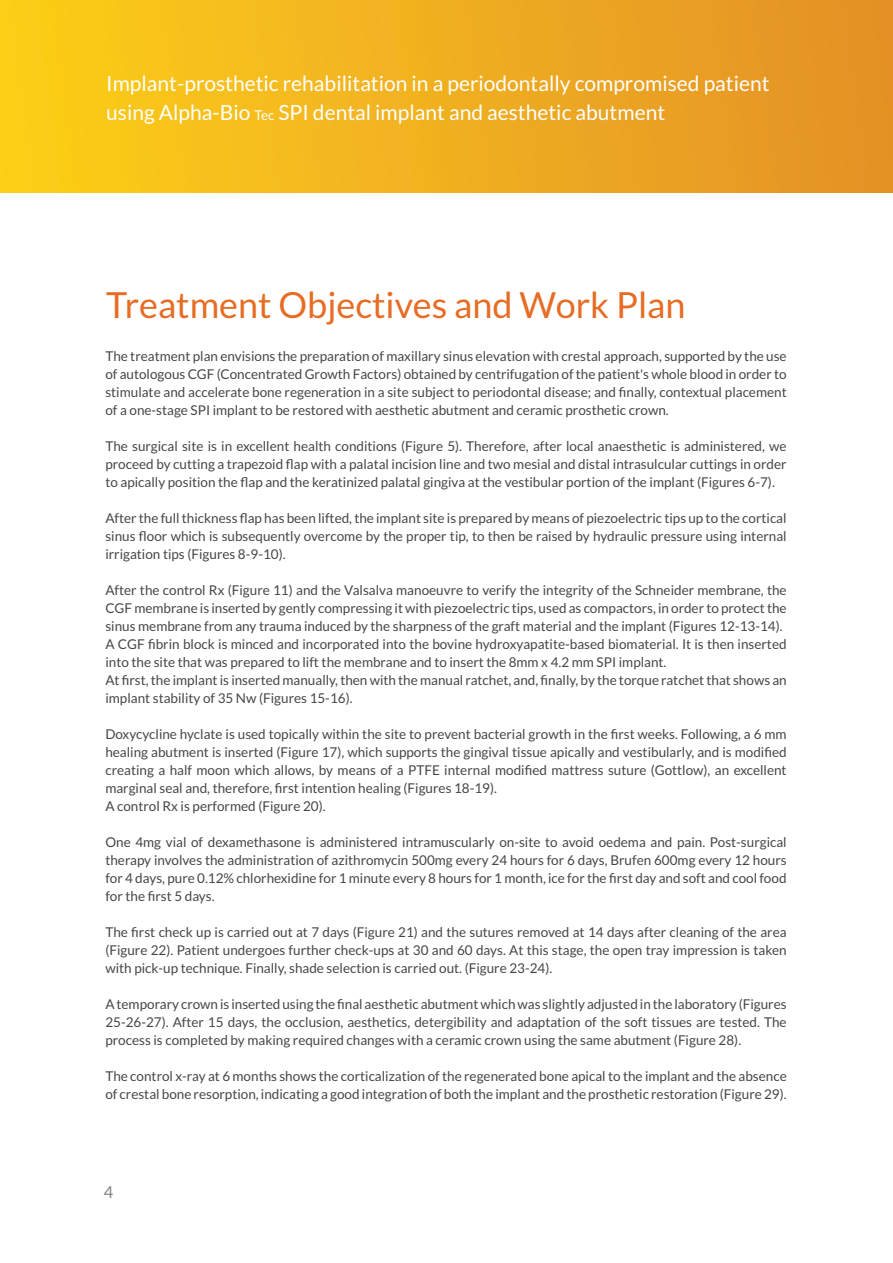
<style>
.page{position:relative;width:893px;height:1263px;background:#fff}
.page>*{position:absolute;margin:0;border:0;box-sizing:border-box;transform-origin:0 0}
.t1{font:36px "Lato";color:#e76c24}
.t2{font:21px/28.5px "Lato";color:#fff}
.t3{font:16.5px "Lato";color:#808285}
.t4{font:13.5px/18px "Lato";color:#454647;text-align:justify}
.s1{font-size:13.5px}
</style>
<div class="page">
<div style="left:0;top:0;width:893px;height:192px;background:linear-gradient(to right,#fdcf18,#e39027)"></div>
<h2 class="t2" style="left:106px;top:69px;width:665px">Implant-prosthetic rehabilitation in a periodontally compromised patient using Alpha-Bio <span class="s1">Tec</span> SPI dental implant and aesthetic abutment</h2>
<h1 class="t1" style="left:106px;top:285px;width:581px">Treatment Objectives and Work Plan</h1>
<p class="t4" style="left:105px;top:347px;width:683px">The treatment plan envisions the preparation of maxillary sinus elevation with crestal approach, supported by the use of autologous CGF (Concentrated Growth Factors) obtained by centrifugation of the patient's whole blood in order to stimulate and accelerate bone regeneration in a site subject to periodontal disease; and finally, contextual placement of a one-stage SPI implant to be restored with aesthetic abutment and ceramic prosthetic crown.</p>
<p class="t4" style="left:105px;top:437px;width:683px">The surgical site is in excellent health conditions (Figure 5). Therefore, after local anaesthetic is administered, we proceed by cutting a trapezoid flap with a palatal incision line and two mesial and distal intrasulcular cuttings in order to apically position the flap and the keratinized palatal gingiva at the vestibular portion of the implant (Figures 6-7).</p>
<p class="t4" style="left:105px;top:509px;width:683px">After the full thickness flap has been lifted, the implant site is prepared by means of piezoelectric tips up to the cortical sinus floor which is subsequently overcome by the proper tip, to then be raised by hydraulic pressure using internal irrigation tips (Figures 8-9-10).</p>
<p class="t4" style="left:105px;top:581px;width:683px;text-align:left">After the control Rx (Figure 11) and the Valsalva manoeuvre to verify the integrity of the Schneider membrane, the CGF membrane is inserted by gently compressing it with piezoelectric tips, used as compactors, in order to protect the sinus membrane from any trauma induced by the sharpness of the graft material and the implant (Figures 12-13-14).<br>A CGF fibrin block is minced and incorporated into the bovine hydroxyapatite-based biomaterial. It is then inserted into the site that was prepared to lift the membrane and to insert the 8mm x 4.2 mm SPI implant.<br>At first, the implant is inserted manually, then with the manual ratchet, and, finally, by the torque ratchet that shows an implant stability of 35 Nw (Figures 15-16).</p>
<p class="t4" style="left:105px;top:725px;width:683px;text-align:left">Doxycycline hyclate is used topically within the site to prevent bacterial growth in the first weeks. Following, a 6 mm healing abutment is inserted (Figure 17), which supports the gingival tissue apically and vestibularly, and is modified creating a half moon which allows, by means of a PTFE internal modified mattress suture (Gottlow), an excellent marginal seal and, therefore, first intention healing (Figures 18-19).<br>A control Rx is performed (Figure 20).</p>
<p class="t4" style="left:105px;top:833px;width:683px">One 4mg vial of dexamethasone is administered intramuscularly on-site to avoid oedema and pain. Post-surgical therapy involves the administration of azithromycin 500mg every 24 hours for 6 days, Brufen 600mg every 12 hours for 4 days, pure 0.12% chlorhexidine for 1 minute every 8 hours for 1 month, ice for the first day and soft and cool food for the first 5 days.</p>
<p class="t4" style="left:105px;top:923px;width:683px">The first check up is carried out at 7 days (Figure 21) and the sutures removed at 14 days after cleaning of the area (Figure 22). Patient undergoes further check-ups at 30 and 60 days. At this stage, the open tray impression is taken with pick-up technique. Finally, shade selection is carried out. (Figure 23-24).</p>
<p class="t4" style="left:105px;top:995px;width:683px">A temporary crown is inserted using the final aesthetic abutment which was slightly adjusted in the laboratory (Figures 25-26-27). After 15 days, the occlusion, aesthetics, detergibility and adaptation of the soft tissues are tested. The process is completed by making required changes with a ceramic crown using the same abutment (Figure 28).</p>
<p class="t4" style="left:105px;top:1067px;width:683px">The control x-ray at 6 months shows the corticalization of the regenerated bone apical to the implant and the absence of crestal bone resorption, indicating a good integration of both the implant and the prosthetic restoration (Figure 29).</p>
<p class="t3" style="left:104px;top:1182px;width:11px">4</p>
</div>
